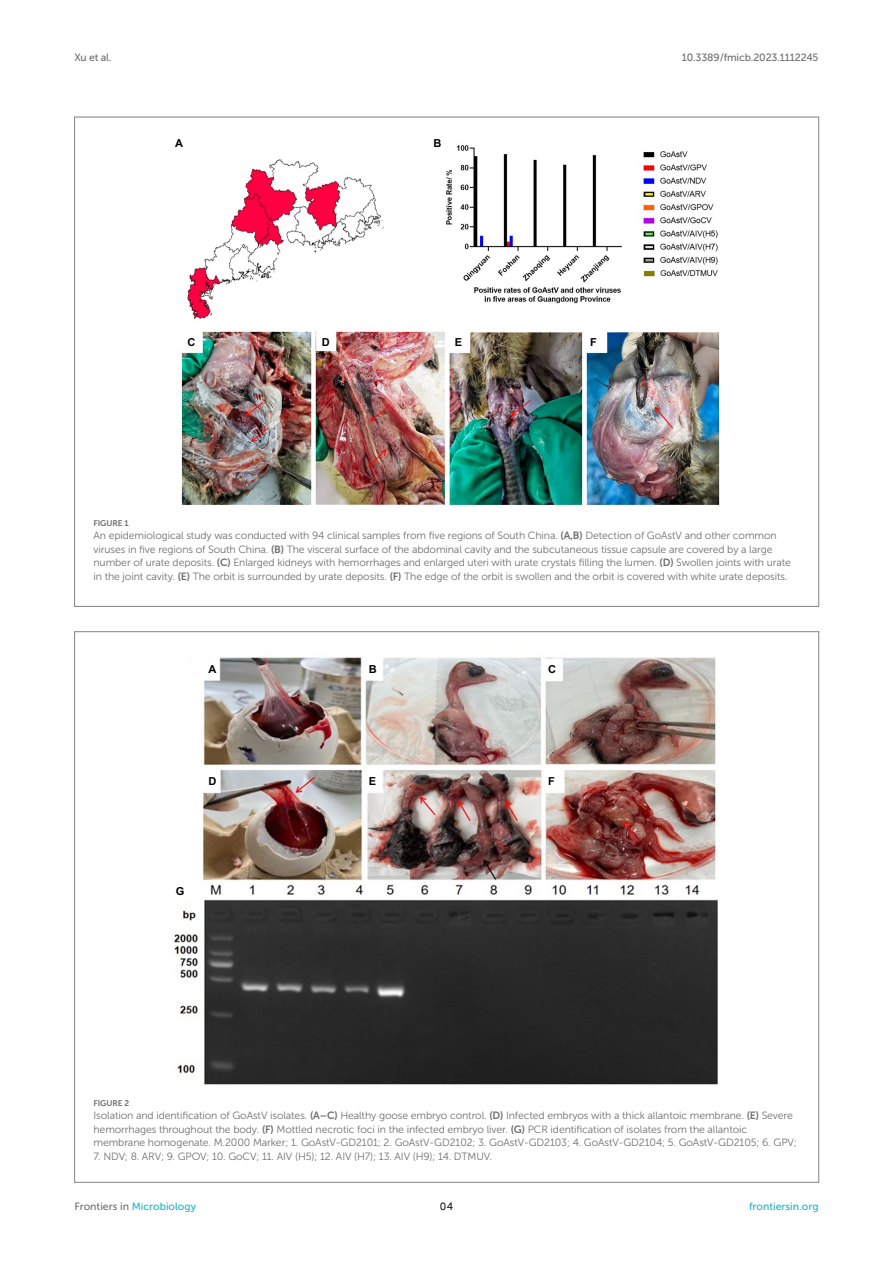
<style>
.page{position:relative;width:893px;height:1263px;background:#fff}
.page>*{position:absolute;margin:0;border:0;box-sizing:border-box;transform-origin:0 0}
.t1{font:700 11.1px "Arial";color:#000}
.FIG_LEG{font:10.5px/13.5px "Museo Sans 300";letter-spacing:-.01em;color:#706f70}
.t2{font:10.5px "Museo Sans 500";color:#1db5c3}
.t3{font:10.5px "Museo Sans 500";letter-spacing:-.015em;color:#706f70}
.t4{font:10.5px "Museo Sans 500";color:#1b1c1b}
.FIG_HD{font:8.25px "Museo Sans 700";letter-spacing:-.01em;color:#706f70}
.s1{font-family:"Museo Sans 700"}
.s2{color:#706f70}
</style>
<div class="page">
<img style="left:181px;top:145px;width:539px;height:361px">
<img style="left:172px;top:657px;width:546px;height:428px">
<p class="t3" style="left:74px;top:51px;width:39px">Xu et al.</p>
<p class="t3" style="left:682px;top:51px;width:138px">10.3389/fmicb.2023.1112245</p>
<p class="t1" style="left:175px;top:136px;width:9px">A</p>
<p class="t1" style="left:434px;top:136px;width:9px">B</p>
<p class="t1" style="left:187px;top:334px;width:9px">C</p>
<p class="t1" style="left:322px;top:334px;width:9px">D</p>
<p class="t1" style="left:455px;top:334px;width:9px">E</p>
<p class="t1" style="left:590px;top:334px;width:8px">F</p>
<p class="FIG_HD" style="left:94px;top:518px;width:37px">FIGURE 1</p>
<p class="FIG_LEG" style="left:94px;top:529px;width:699px">An epidemiological study was conducted with 94 clinical samples from five regions of South China. <span class="s1">(A,B)</span> Detection of GoAstV and other common viruses in five regions of South China. <span class="s1">(B)</span> The visceral surface of the abdominal cavity and the subcutaneous tissue capsule are covered by a large number of urate deposits. <span class="s1">(C)</span> Enlarged kidneys with hemorrhages and enlarged uteri with urate crystals filling the lumen. <span class="s1">(D)</span> Swollen joints with urate in the joint cavity. <span class="s1">(E)</span> The orbit is surrounded by urate deposits. <span class="s1">(F)</span> The edge of the orbit is swollen and the orbit is covered with white urate deposits.</p>
<p class="t1" style="left:208px;top:661px;width:9px">A</p>
<p class="t1" style="left:369px;top:661px;width:9px">B</p>
<p class="t1" style="left:548px;top:661px;width:9px">C</p>
<p class="t1" style="left:208px;top:773px;width:9px">D</p>
<p class="t1" style="left:176px;top:883px;width:10px">G</p>
<p class="t1" style="left:369px;top:773px;width:9px">E</p>
<p class="t1" style="left:548px;top:773px;width:8px">F</p>
<p class="FIG_HD" style="left:94px;top:1098px;width:37px">FIGURE 2</p>
<p class="FIG_LEG" style="left:94px;top:1109px;width:705px">Isolation and identification of GoAstV isolates. <span class="s1">(A–C)</span> Healthy goose embryo control. <span class="s1">(D)</span> Infected embryos with a thick allantoic membrane. <span class="s1">(E)</span> Severe hemorrhages throughout the body. <span class="s1">(F)</span> Mottled necrotic foci in the infected embryo liver. <span class="s1">(G)</span> PCR identification of isolates from the allantoic membrane homogenate. M.2000 Marker; 1. GoAstV-GD2101; 2. GoAstV-GD2102; 3. GoAstV-GD2103; 4. GoAstV-GD2104; 5. GoAstV-GD2105; 6. GPV;</p>
<p class="FIG_LEG" style="left:94px;top:1149px;width:400px">7. NDV; 8. ARV; 9. GPOV; 10. GoCV; 11. AIV (H5); 12. AIV (H7); 13. AIV (H9); 14. DTMUV.</p>
<p class="t2" style="left:74px;top:1200px;width:123px"><span class="s2">Frontiers in</span> Microbiology</p>
<p class="t4" style="left:440px;top:1200px;width:15px">04</p>
<p class="t2" style="left:749px;top:1200px;width:71px">frontiersin.org</p>
</div>
